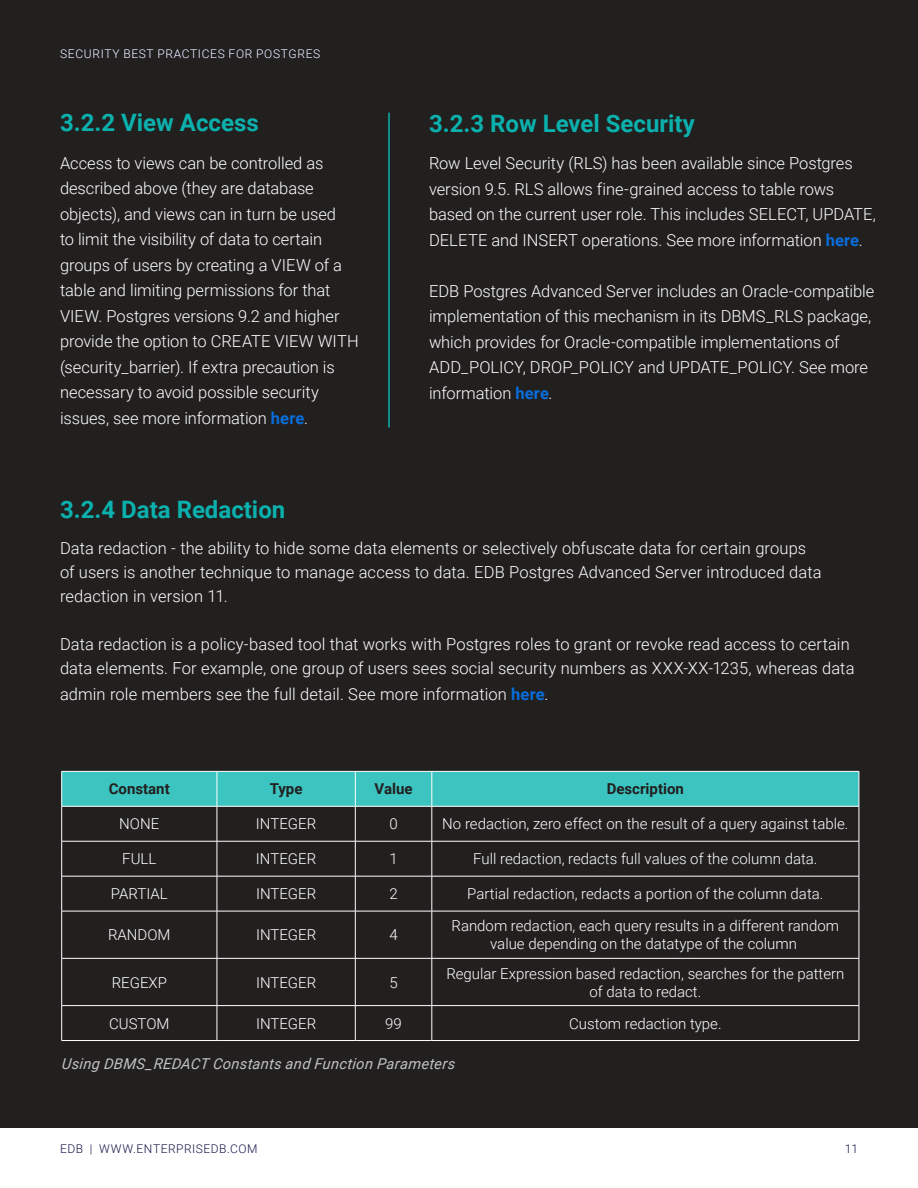
<style>
.page{position:relative;width:918px;height:1188px;background:#fff}
.page>*{position:absolute;margin:0;border:0;box-sizing:border-box;transform-origin:0 0}
.t1{font:700 24px "Roboto";color:#0bb1ad}
.t2{font:300 16.5px/25.5px "Roboto";color:#fff}
.t3{font:300 15px/18px "Roboto";color:#fff;text-align:center}
.t4{font:italic 15px "Roboto";color:#c1c2c4}
.t5{font:700 15px "Roboto";color:#221f1f}
.t6{font:300 12px "Roboto";letter-spacing:.055em;color:#fff}
.t7{font:300 12px "Roboto";letter-spacing:.045em;color:#121646}
.s1{font-weight:700;color:#096edb}
.s2{color:#121646}
</style>
<div class="page">
<div style="left:0;top:0;width:918px;height:1128px;background:#221f1f"></div>
<hr style="left:388px;top:113px;width:2px;height:315px;background:#0bb1ad">
<div style="left:62px;top:772px;width:797px;height:34px;background:#3cc4c0"></div>
<hr style="left:62px;top:771px;width:155px;height:1px;background:#fff">
<hr style="left:61px;top:772px;width:1px;height:34px;background:#fff">
<hr style="left:217px;top:771px;width:138px;height:1px;background:#fff">
<hr style="left:217px;top:772px;width:1px;height:34px;background:#fff">
<hr style="left:355px;top:771px;width:77px;height:1px;background:#fff">
<hr style="left:355px;top:772px;width:1px;height:34px;background:#fff">
<hr style="left:432px;top:771px;width:427px;height:1px;background:#fff">
<hr style="left:432px;top:772px;width:1px;height:34px;background:#fff">
<hr style="left:859px;top:772px;width:1px;height:34px;background:#fff">
<hr style="left:62px;top:806px;width:155px;height:1px;background:#fff">
<hr style="left:61px;top:806px;width:1px;height:35px;background:#fff">
<hr style="left:217px;top:806px;width:138px;height:1px;background:#fff">
<hr style="left:217px;top:806px;width:1px;height:35px;background:#fff">
<hr style="left:355px;top:806px;width:77px;height:1px;background:#fff">
<hr style="left:355px;top:806px;width:1px;height:35px;background:#fff">
<hr style="left:432px;top:806px;width:427px;height:1px;background:#fff">
<hr style="left:432px;top:806px;width:1px;height:35px;background:#fff">
<hr style="left:859px;top:806px;width:1px;height:35px;background:#fff">
<hr style="left:62px;top:841px;width:155px;height:1px;background:#fff">
<hr style="left:61px;top:841px;width:1px;height:35px;background:#fff">
<hr style="left:217px;top:841px;width:138px;height:1px;background:#fff">
<hr style="left:217px;top:841px;width:1px;height:35px;background:#fff">
<hr style="left:355px;top:841px;width:77px;height:1px;background:#fff">
<hr style="left:355px;top:841px;width:1px;height:35px;background:#fff">
<hr style="left:432px;top:841px;width:427px;height:1px;background:#fff">
<hr style="left:432px;top:841px;width:1px;height:35px;background:#fff">
<hr style="left:859px;top:841px;width:1px;height:35px;background:#fff">
<hr style="left:62px;top:876px;width:155px;height:1px;background:#fff">
<hr style="left:61px;top:876px;width:1px;height:35px;background:#fff">
<hr style="left:217px;top:876px;width:138px;height:1px;background:#fff">
<hr style="left:217px;top:876px;width:1px;height:35px;background:#fff">
<hr style="left:355px;top:876px;width:77px;height:1px;background:#fff">
<hr style="left:355px;top:876px;width:1px;height:35px;background:#fff">
<hr style="left:432px;top:876px;width:427px;height:1px;background:#fff">
<hr style="left:432px;top:876px;width:1px;height:35px;background:#fff">
<hr style="left:859px;top:876px;width:1px;height:35px;background:#fff">
<hr style="left:62px;top:911px;width:155px;height:1px;background:#fff">
<hr style="left:61px;top:911px;width:1px;height:47px;background:#fff">
<hr style="left:217px;top:911px;width:138px;height:1px;background:#fff">
<hr style="left:217px;top:911px;width:1px;height:47px;background:#fff">
<hr style="left:355px;top:911px;width:77px;height:1px;background:#fff">
<hr style="left:355px;top:911px;width:1px;height:47px;background:#fff">
<hr style="left:432px;top:911px;width:427px;height:1px;background:#fff">
<hr style="left:432px;top:911px;width:1px;height:47px;background:#fff">
<hr style="left:859px;top:911px;width:1px;height:47px;background:#fff">
<hr style="left:62px;top:958px;width:155px;height:1px;background:#fff">
<hr style="left:61px;top:959px;width:1px;height:46px;background:#fff">
<hr style="left:217px;top:958px;width:138px;height:1px;background:#fff">
<hr style="left:217px;top:959px;width:1px;height:46px;background:#fff">
<hr style="left:355px;top:958px;width:77px;height:1px;background:#fff">
<hr style="left:355px;top:959px;width:1px;height:46px;background:#fff">
<hr style="left:432px;top:958px;width:427px;height:1px;background:#fff">
<hr style="left:432px;top:959px;width:1px;height:46px;background:#fff">
<hr style="left:859px;top:959px;width:1px;height:46px;background:#fff">
<hr style="left:62px;top:1005px;width:155px;height:1px;background:#fff">
<hr style="left:61px;top:1006px;width:1px;height:34px;background:#fff">
<hr style="left:217px;top:1005px;width:138px;height:1px;background:#fff">
<hr style="left:217px;top:1006px;width:1px;height:34px;background:#fff">
<hr style="left:355px;top:1005px;width:77px;height:1px;background:#fff">
<hr style="left:355px;top:1006px;width:1px;height:34px;background:#fff">
<hr style="left:432px;top:1005px;width:427px;height:1px;background:#fff">
<hr style="left:432px;top:1006px;width:1px;height:34px;background:#fff">
<hr style="left:859px;top:1006px;width:1px;height:34px;background:#fff">
<hr style="left:62px;top:1040px;width:155px;height:1px;background:#fff">
<hr style="left:217px;top:1040px;width:138px;height:1px;background:#fff">
<hr style="left:355px;top:1040px;width:77px;height:1px;background:#fff">
<hr style="left:432px;top:1040px;width:427px;height:1px;background:#fff">
<p class="t6" style="left:60px;top:45px;width:262px">SECURITY BEST PRACTICES FOR POSTGRES</p>
<h1 class="t1" style="left:60px;top:106px;width:200px">3.2.2 View Access</h1>
<p class="t2" style="left:60px;top:149px;width:300px">Access to views can be controlled as described above (they are database objects), and views can in turn be used<br>to limit the visibility of data to certain groups of users by creating a VIEW of a table and limiting permissions for that VIEW. Postgres versions 9.2 and higher provide the option to CREATE VIEW WITH (security_barrier). If extra precaution is necessary to avoid possible security issues, see more information <span class="s1">here</span>.</p>
<h1 class="t1" style="left:429px;top:106px;width:267px">3.2.3 Row Level Security</h1>
<p class="t2" style="left:429px;top:150px;width:448px">Row Level Security (RLS) has been available since Postgres version 9.5. RLS allows fine-grained access to table rows based on the current user role. This includes SELECT, UPDATE, DELETE and INSERT operations. See more information <span class="s1">here</span>.</p>
<p class="t2" style="left:429px;top:278px;width:447px">EDB Postgres Advanced Server includes an Oracle-compatible implementation of this mechanism in its DBMS_RLS package, which provides for Oracle-compatible implementations of ADD_POLICY, DROP_POLICY and UPDATE_POLICY. See more information <span class="s1">here</span>.</p>
<h1 class="t1" style="left:60px;top:493px;width:227px">3.2.4 Data Redaction</h1>
<p class="t2" style="left:60px;top:536px;width:763px;line-height:24px">Data redaction - the ability to hide some data elements or selectively obfuscate data for certain groups of users is another technique to manage access to data. EDB Postgres Advanced Server introduced data redaction in version 11.</p>
<p class="t2" style="left:60px;top:632px;width:796px;line-height:24px">Data redaction is a policy-based tool that works with Postgres roles to grant or revoke read access to certain data elements. For example, one group of users sees social security numbers as XXX-XX-1235, whereas data</p>
<p class="t2" style="left:60px;top:681px;width:490px">admin role members see the full detail. See more information <span class="s1">here</span>.</p>
<p class="t5" style="left:109px;top:779px;width:62px">Constant</p>
<p class="t5" style="left:270px;top:779px;width:34px">Type</p>
<p class="t5" style="left:375px;top:779px;width:39px">Value</p>
<p class="t5" style="left:607px;top:779px;width:79px">Description</p>
<p class="t3" style="left:119px;top:815px;width:41px">NONE</p>
<p class="t3" style="left:256px;top:815px;width:62px">INTEGER</p>
<p class="t3" style="left:389px;top:815px;width:10px">0</p>
<p class="t3" style="left:442px;top:815px;width:408px">No redaction, zero effect on the result of a query against table.</p>
<p class="t3" style="left:122px;top:849px;width:36px">FULL</p>
<p class="t3" style="left:256px;top:849px;width:62px">INTEGER</p>
<p class="t3" style="left:389px;top:849px;width:10px">1</p>
<p class="t3" style="left:473px;top:849px;width:346px">Full redaction, redacts full values of the column data.</p>
<p class="t3" style="left:111px;top:884px;width:58px">PARTIAL</p>
<p class="t3" style="left:256px;top:884px;width:62px">INTEGER</p>
<p class="t3" style="left:389px;top:884px;width:10px">2</p>
<p class="t3" style="left:467px;top:884px;width:358px">Partial redaction, redacts a portion of the column data.</p>
<p class="t3" style="left:108px;top:925px;width:64px">RANDOM</p>
<p class="t3" style="left:256px;top:925px;width:62px">INTEGER</p>
<p class="t3" style="left:389px;top:925px;width:10px">4</p>
<p class="t3" style="left:452px;top:916px;width:389px">Random redaction, each query results in a different random value depending on the datatype of the column<span class="s2">.</span></p>
<p class="t3" style="left:112px;top:973px;width:57px">REGEXP</p>
<p class="t3" style="left:256px;top:973px;width:62px">INTEGER</p>
<p class="t3" style="left:389px;top:973px;width:10px">5</p>
<p class="t3" style="left:446px;top:964px;width:400px">Regular Expression based redaction, searches for the pattern of data to redact.</p>
<p class="t3" style="left:109px;top:1014px;width:62px">CUSTOM</p>
<p class="t3" style="left:256px;top:1014px;width:62px">INTEGER</p>
<p class="t3" style="left:385px;top:1014px;width:18px">99</p>
<p class="t3" style="left:569px;top:1014px;width:154px">Custom redaction type.</p>
<p class="t4" style="left:62px;top:1053px;width:397px">Using DBMS_ REDACT Constants and Function Parameters</p>
<p class="t7" style="left:60px;top:1140px;width:199px">EDB | WWW.ENTERPRISEDB.COM</p>
<p class="t7" style="left:845px;top:1140px;width:15px">11</p>
</div>
